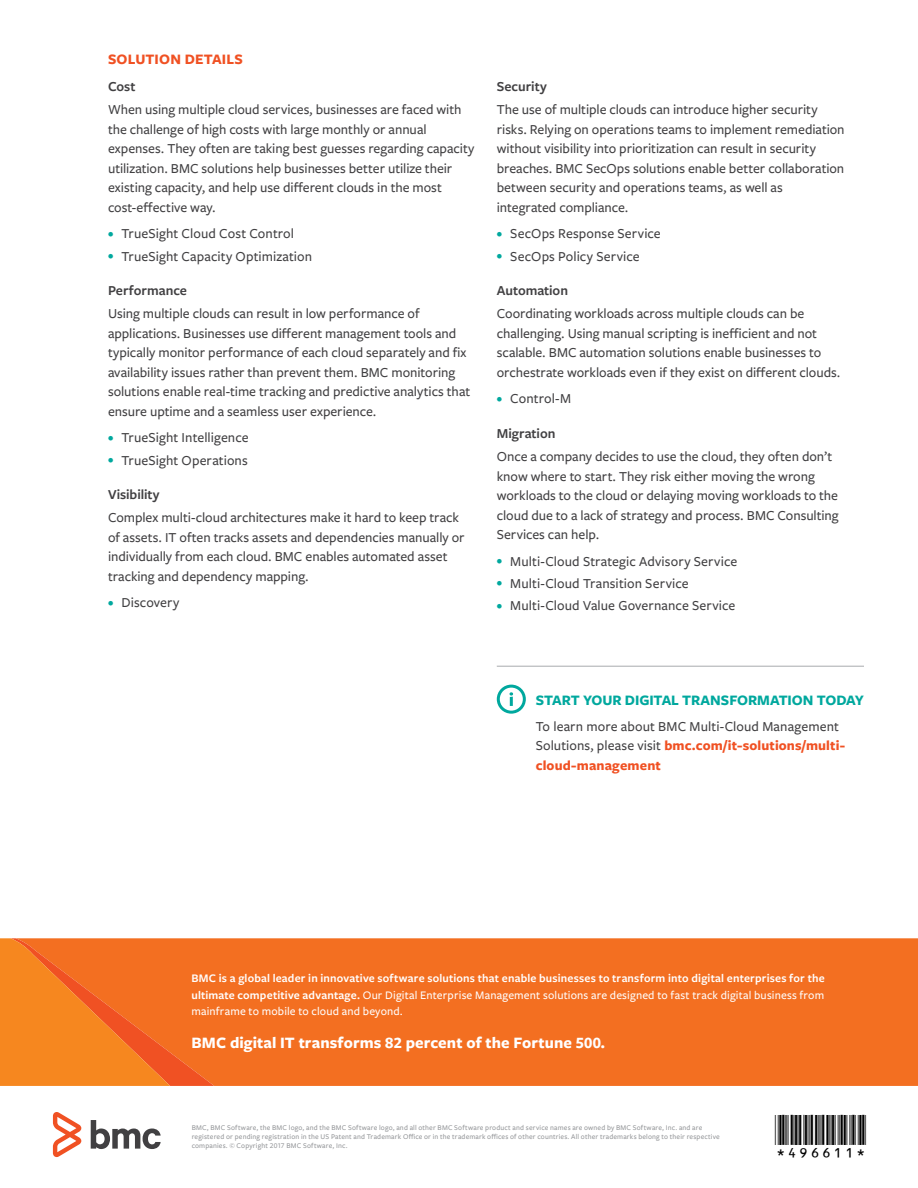
<style>
.page{position:relative;width:918px;height:1188px;background:#fff}
.page>*{position:absolute;margin:0;border:0;box-sizing:border-box;transform-origin:0 0}
.t1{font:30px "BC39 HI Tall HR";color:#000}
.t2{font:700 16.5px "Freight Sans Pro";letter-spacing:.005em;color:#fff}
.t3{font:700 15px "Freight Sans Pro";letter-spacing:-.005em;color:#00a89e}
.t4{font:700 15px "Freight Sans Pro";letter-spacing:.01em;color:#f05123}
.t5{font:500 14.25px/19.5px "Freight Sans Pro";color:#414042}
.t6{font:600 14.25px "Freight Sans Pro";color:#414042}
.t7{font:600 12px/16.5px "Freight Sans Pro";letter-spacing:.015em;color:#fff;text-align:justify}
.t8{font:500 12px/16.5px "Freight Sans Pro";letter-spacing:.015em;color:#fff}
.t9{font:500 7.5px/9px "Freight Sans Pro";letter-spacing:.02em;color:#939598}
.s1{font-weight:600;font-size:12px;color:#00a89e}
.s2{font-weight:700;color:#f05123}
.s3{font-weight:500}
</style>
<div class="page">
<svg style="left:91px;top:1120px;width:70px;height:29px"></svg>
<svg style="left:53px;top:1112px;width:28px;height:45px"></svg>
<div style="left:214px;top:938px;width:704px;height:148px;background:#f36f21"></div>
<svg style="left:0;top:938px;width:214px;height:148px;background:#f47621"></svg>
<div style="left:497px;top:685px;width:29px;height:29px;border:3px solid #00a89e;border-radius:50%"></div>
<svg style="left:510px;top:692px;width:3px;height:14px"></svg>
<hr style="left:497px;top:666px;width:367px;height:1px;background:#a8aaad">
<p class="t4" style="left:108px;top:49px;width:136px">SOLUTION DETAILS</p>
<p class="t6" style="left:108px;top:76px;width:29px">Cost</p>
<p class="t5" style="left:108px;top:99px;width:368px">When using multiple cloud services, businesses are faced with the challenge of high costs with large monthly or annual expenses. They often are taking best guesses regarding capacity utilization. BMC solutions help businesses better utilize their existing capacity, and help use different clouds in the most cost-effective way.</p>
<p class="t5" style="left:108px;top:224px;width:188px"><span class="s1">•</span> TrueSight Cloud Cost Control</p>
<p class="t5" style="left:108px;top:246px;width:206px"><span class="s1">•</span> TrueSight Capacity Optimization</p>
<p class="t6" style="left:108px;top:280px;width:81px">Performance</p>
<p class="t5" style="left:108px;top:303px;width:364px">Using multiple clouds can result in low performance of applications. Businesses use different management tools and typically monitor performance of each cloud separately and fix availability issues rather than prevent them. BMC monitoring solutions enable real-time tracking and predictive analytics that ensure uptime and a seamless user experience.</p>
<p class="t5" style="left:108px;top:428px;width:142px"><span class="s1">•</span> TrueSight Intelligence</p>
<p class="t5" style="left:108px;top:450px;width:141px"><span class="s1">•</span> TrueSight Operations</p>
<p class="t6" style="left:108px;top:484px;width:53px">Visibility</p>
<p class="t5" style="left:108px;top:507px;width:358px">Complex multi-cloud architectures make it hard to keep track of assets. IT often tracks assets and dependencies manually or individually from each cloud. BMC enables automated asset tracking and dependency mapping.</p>
<p class="t5" style="left:108px;top:593px;width:73px"><span class="s1">•</span> Discovery</p>
<p class="t6" style="left:497px;top:76px;width:52px">Security</p>
<p class="t5" style="left:497px;top:99px;width:349px">The use of multiple clouds can introduce higher security risks. Relying on operations teams to implement remediation without visibility into prioritization can result in security breaches. BMC SecOps solutions enable better collaboration between security and operations teams, as well as integrated compliance.</p>
<p class="t5" style="left:497px;top:224px;width:166px"><span class="s1">•</span> SecOps Response Service</p>
<p class="t5" style="left:497px;top:246px;width:144px"><span class="s1">•</span> SecOps Policy Service</p>
<p class="t6" style="left:497px;top:280px;width:73px">Automation</p>
<p class="t5" style="left:497px;top:303px;width:345px">Coordinating workloads across multiple clouds can be challenging. Using manual scripting is inefficient and not scalable. BMC automation solutions enable businesses to orchestrate workloads even if they exist on different clouds.</p>
<p class="t5" style="left:497px;top:389px;width:76px"><span class="s1">•</span> Control-M</p>
<p class="t6" style="left:497px;top:423px;width:60px">Migration</p>
<p class="t5" style="left:497px;top:446px;width:343px">Once a company decides to use the cloud, they often don’t know where to start. They risk either moving the wrong workloads to the cloud or delaying moving workloads to the cloud due to a lack of strategy and process. BMC Consulting Services can help.</p>
<p class="t5" style="left:497px;top:551px;width:242px"><span class="s1">•</span> Multi-Cloud Strategic Advisory Service</p>
<p class="t5" style="left:497px;top:573px;width:193px"><span class="s1">•</span> Multi-Cloud Transition Service</p>
<p class="t5" style="left:497px;top:595px;width:240px"><span class="s1">•</span> Multi-Cloud Value Governance Service</p>
<p class="t3" style="left:536px;top:689px;width:330px">START YOUR DIGITAL TRANSFORMATION TODAY</p>
<p class="t5" style="left:536px;top:716px;width:311px">To learn more about BMC Multi-Cloud Management<br>Solutions, please visit <span class="s2">bmc.com/it-solutions/multi&shy;cloud-management</span></p>
<p class="t7" style="left:191px;top:969px;width:635px">BMC is a global leader in innovative software solutions that enable businesses to transform into digital enterprises for the ultimate competitive advantage. <span class="s3">Our Digital Enterprise Management solutions are designed to fast track digital business from mainframe to mobile to cloud and beyond.</span></p>
<p class="t2" style="left:191px;top:1031px;width:415px">BMC digital IT transforms 82 percent of the Fortune 500.</p>
<p class="t8" style="left:216px;top:971px;width:581px">advantage. We have worked with thousands of leading companies to create and deliver powerful IT management services. From mainframe to cloud to mobile, we pair high-speed digital innovation with robust IT industrialization—</p>
<p class="t9" style="left:192px;top:1123px;width:530px">BMC, BMC Software, the BMC logo, and the BMC Software logo, and all other BMC Software product and service names are owned by BMC Software, Inc. and are registered or pending registration in the US Patent and Trademark Office or in the trademark offices of other countries. All other trademarks belong to their respective companies. © Copyright 2017 BMC Software, Inc.</p>
<h1 class="t1" style="left:775px;top:1107px;width:93px">*496611*</h1>
</div>
